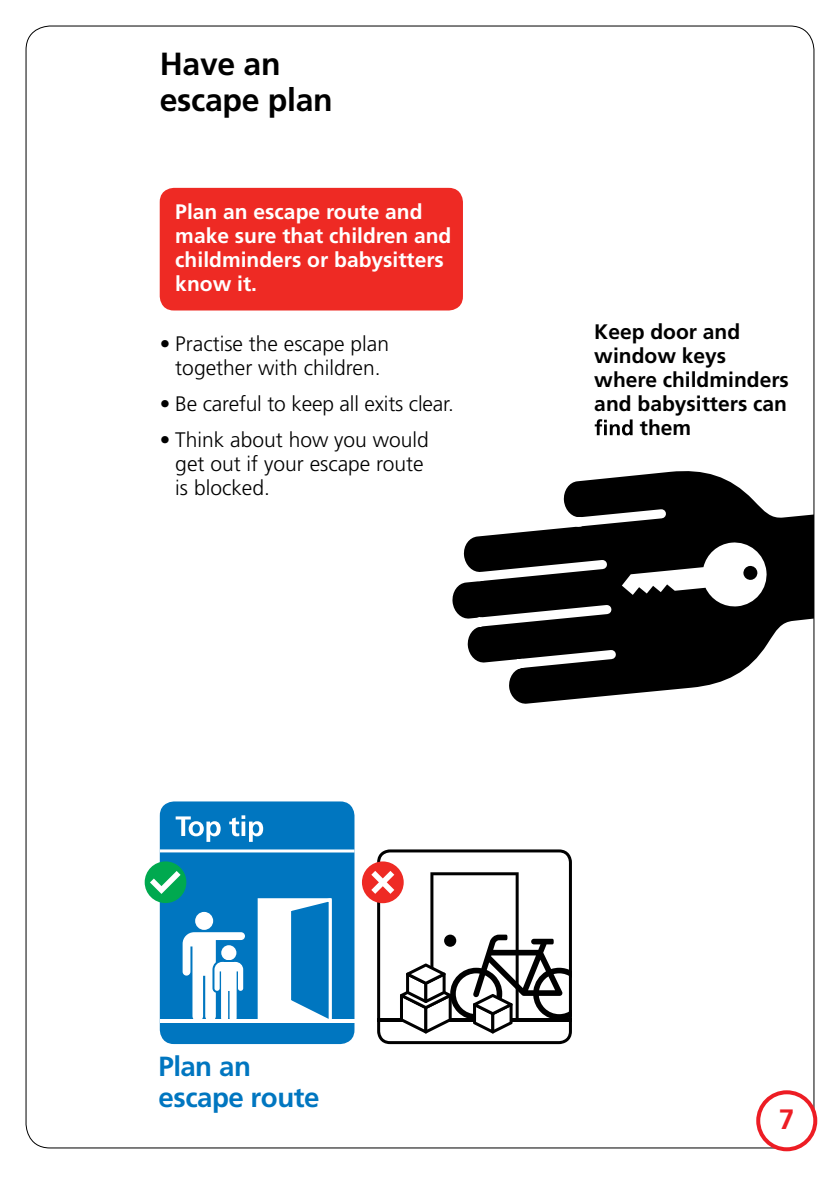
<style>
.page{position:relative;width:840px;height:1191px;background:#fff}
.page>*{position:absolute;margin:0;border:0;box-sizing:border-box;transform-origin:0 0}
.t1{font:700 32px/36px "Frutiger";letter-spacing:-.01em;color:#000}
.t2{font:700 28px "Frutiger";color:#ed1d24}
.t3{font:700 27.6px/30.6px "Frutiger";letter-spacing:-.015em;color:#0076c0}
.t4{font:300 21px/24px "Frutiger";color:#000;text-align:center}
.t5{font:700 21px/24px "Frutiger";color:#fff}
.t6{font:700 21px "Frutiger";color:#000}
</style>
<div class="page">
<svg style="left:452px;top:454px;width:363px;height:265px"></svg>
<svg style="left:570px;top:504px;width:101px;height:27px"></svg>
<svg style="left:512px;top:644px;width:109px;height:29px"></svg>
<svg style="left:469px;top:541px;width:298px;height:91px"></svg>
<div style="left:814px;top:500px;width:23px;height:129px;background:#fff"></div>
<svg style="left:594px;top:419px;width:38px;height:16px"></svg>
<div style="left:160px;top:801px;width:194px;height:243px;background:#0076c0;border-radius:14px"></div>
<div style="left:145px;top:861px;width:41px;height:42px;background:#00a94f;border-radius:50%"></div>
<hr style="left:160px;top:849px;width:194px;height:3px;background:#fff">
<svg style="left:150px;top:871px;width:30px;height:23px"></svg>
<div style="left:259px;top:899px;width:71px;height:122px;background:#fff"></div>
<div style="left:257px;top:898px;width:74px;height:124px;border:3px solid #fff"></div>
<svg style="left:286px;top:898px;width:47px;height:125px"></svg>
<svg style="left:182px;top:912px;width:63px;height:111px"></svg>
<hr style="left:160px;top:1019px;width:194px;height:3px;background:#fff">
<div style="left:160px;top:188px;width:302px;height:122px;background:#ee2a24;border-radius:14px"></div>
<div style="left:362px;top:861px;width:41px;height:42px;background:#ee2a24;border-radius:50%"></div>
<svg style="left:371px;top:849px;width:200px;height:195px"></svg>
<div style="left:755px;top:1090px;width:61px;height:61px;border:4px solid #ed1d24;border-radius:50%"></div>
<svg style="left:175px;top:816px;width:45px;height:26px"></svg>
<svg style="left:229px;top:815px;width:34px;height:27px"></svg>
<h1 class="t1" style="left:160px;top:46px;width:174px">Have an escape plan</h1>
<h2 class="t5" style="left:175px;top:200px;width:277px">Plan an escape route and make sure that children and childminders or babysitters know it.</h2>
<p class="t4" style="left:160px;top:332px;width:231px">• Practise the escape plan together with children.</p>
<p class="t4" style="left:160px;top:392px;width:295px">• Be careful to keep all exits clear.</p>
<p class="t4" style="left:175px;top:428px;width:255px;text-align:left;text-indent:-16px">• Think about how you would get out if your escape route is blocked.</p>
<h2 class="t6" style="left:594px;top:319px;width:147px">Keep door and</h2>
<h2 class="t6" style="left:594px;top:343px;width:133px">window keys</h2>
<h2 class="t6" style="left:594px;top:367px;width:196px">where childminders</h2>
<h2 class="t6" style="left:594px;top:391px;width:194px">and babysitters can</h2>
<h2 class="t6" style="left:639px;top:415px;width:53px">them</h2>
<p class="t3" style="left:158px;top:1051px;width:162px">Plan an escape route</p>
<h2 class="t2" style="left:778px;top:1103px;width:17px">7</h2>
</div>
